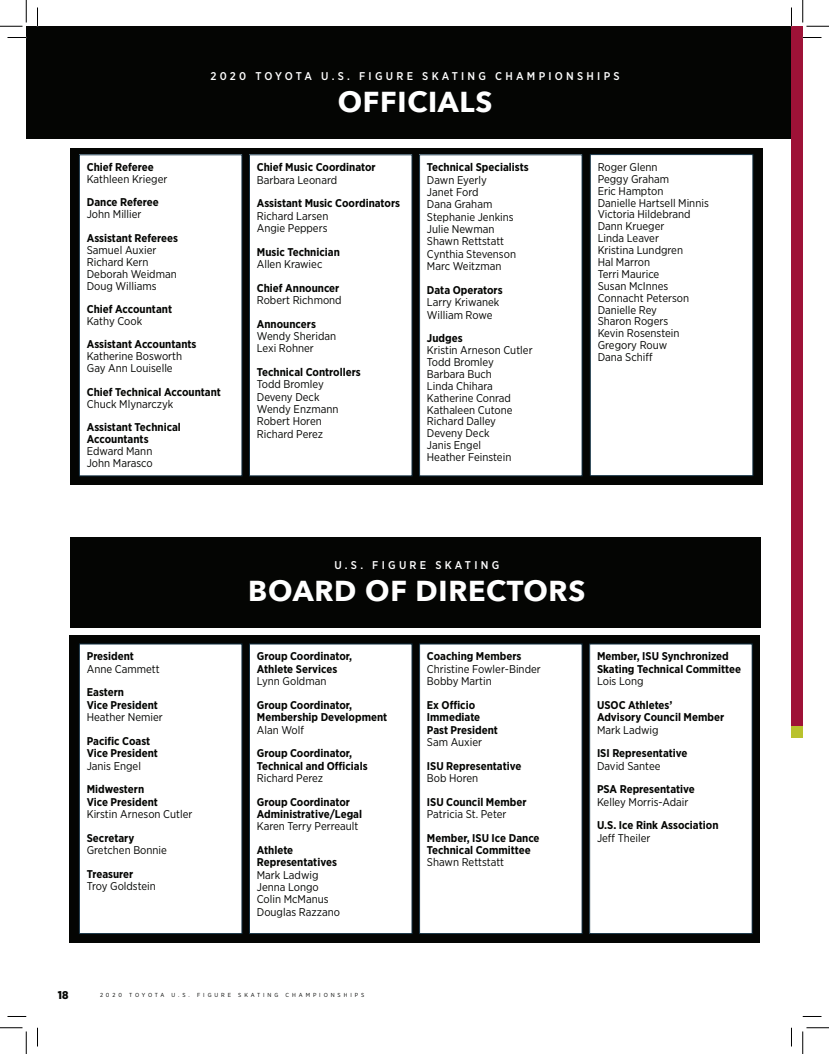
<style>
.page{position:relative;width:829px;height:1054px;background:#fff}
.page>*{position:absolute;margin:0;border:0;box-sizing:border-box;transform-origin:0 0}
.t1{font:700 28.75px "Avenir Next";letter-spacing:.025em;color:#fff}
.t2{font:11.25px/11.9px "Gotham Narrow";color:#040503}
.t3{font:700 11.25px/12.4px "Gotham Narrow";color:#040503}
.t4{font:500 11.25px "Gotham Narrow";letter-spacing:.29em;color:#fff}
.t5{font:900 11.25px "Gotham Narrow";color:#040503}
.t6{font:5.88px "Gotham Narrow";letter-spacing:.5em;color:#040503}
</style>
<div class="page">
<div style="left:26px;top:26px;width:765px;height:113px;background:#040503"></div>
<div style="left:70px;top:148px;width:692px;height:337px;background:#040503"></div>
<div style="left:79px;top:155px;width:163px;height:321px;background:#fff"></div>
<div style="left:79px;top:155px;width:163px;height:321px;border:1px solid #133042"></div>
<div style="left:249px;top:155px;width:163px;height:321px;background:#fff"></div>
<div style="left:249px;top:155px;width:163px;height:321px;border:1px solid #133042"></div>
<div style="left:419px;top:155px;width:163px;height:321px;background:#fff"></div>
<div style="left:419px;top:155px;width:163px;height:321px;border:1px solid #133042"></div>
<div style="left:70px;top:537px;width:690px;height:91px;background:#040503"></div>
<div style="left:70px;top:635px;width:690px;height:307px;background:#040503"></div>
<div style="left:79px;top:644px;width:163px;height:289px;background:#fff"></div>
<div style="left:79px;top:644px;width:163px;height:290px;border:1px solid #133042"></div>
<div style="left:249px;top:644px;width:163px;height:289px;background:#fff"></div>
<div style="left:249px;top:644px;width:163px;height:290px;border:1px solid #133042"></div>
<div style="left:419px;top:644px;width:163px;height:289px;background:#fff"></div>
<div style="left:419px;top:644px;width:163px;height:290px;border:1px solid #133042"></div>
<div style="left:589px;top:644px;width:163px;height:289px;background:#fff"></div>
<div style="left:589px;top:644px;width:163px;height:290px;border:1px solid #133042"></div>
<div style="left:590px;top:155px;width:163px;height:321px;background:#fff"></div>
<div style="left:590px;top:154px;width:163px;height:322px;border:1px solid #133042"></div>
<div style="left:791px;top:26px;width:11px;height:700px;background:#9e1237"></div>
<div style="left:791px;top:726px;width:11px;height:12px;background:#b9c22d"></div>
<svg style="left:8px;top:37px;width:18px;height:1px"></svg>
<svg style="left:802px;top:37px;width:19px;height:1px"></svg>
<svg style="left:8px;top:1016px;width:18px;height:1px"></svg>
<svg style="left:802px;top:1016px;width:19px;height:1px"></svg>
<svg style="left:37px;top:8px;width:1px;height:18px"></svg>
<svg style="left:37px;top:1028px;width:1px;height:18px"></svg>
<svg style="left:791px;top:8px;width:1px;height:18px"></svg>
<svg style="left:791px;top:1028px;width:1px;height:18px"></svg>
<svg style="left:0;top:0;width:27px;height:27px"></svg>
<svg style="left:0;top:1027px;width:27px;height:27px"></svg>
<svg style="left:802px;top:0;width:27px;height:27px"></svg>
<svg style="left:802px;top:1027px;width:27px;height:27px"></svg>
<p class="t4" style="left:210px;top:69px;width:411px">2020 TOYOTA U.S. FIGURE SKATING CHAMPIONSHIPS</p>
<h1 class="t1" style="left:338px;top:77px;width:156px">OFFICIALS</h1>
<p class="t3" style="left:87px;top:161px;width:68px">Chief Referee</p>
<p class="t2" style="left:87px;top:173px;width:82px">Kathleen Krieger</p>
<p class="t3" style="left:87px;top:196px;width:73px">Dance Referee</p>
<p class="t2" style="left:87px;top:208px;width:56px">John Millier</p>
<p class="t3" style="left:87px;top:231px;width:93px">Assistant Referees</p>
<p class="t2" style="left:87px;top:243px;width:91px">Samuel Auxier<br>Richard Kern<br>Deborah Weidman<br>Doug Williams</p>
<p class="t3" style="left:87px;top:303px;width:87px">Chief Accountant</p>
<p class="t2" style="left:87px;top:315px;width:57px">Kathy Cook</p>
<p class="t3" style="left:87px;top:338px;width:111px">Assistant Accountants</p>
<p class="t2" style="left:87px;top:350px;width:97px">Katherine Bosworth<br>Gay Ann Louiselle</p>
<p class="t3" style="left:87px;top:385px;width:136px">Chief Technical Accountant</p>
<p class="t2" style="left:87px;top:397px;width:88px">Chuck Mlynarczyk</p>
<p class="t3" style="left:87px;top:421px;width:96px;line-height:12px">Assistant Technical<br>Accountants</p>
<p class="t2" style="left:87px;top:444px;width:67px;line-height:12.4px">Edward Mann<br>John Marasco</p>
<p class="t3" style="left:257px;top:161px;width:120px">Chief Music Coordinator</p>
<p class="t2" style="left:257px;top:173px;width:82px">Barbara Leonard</p>
<p class="t3" style="left:257px;top:197px;width:145px">Assistant Music Coordinators</p>
<p class="t2" style="left:257px;top:209px;width:73px;line-height:12.4px">Richard Larsen<br>Angie Peppers</p>
<p class="t3" style="left:257px;top:245px;width:85px">Music Technician</p>
<p class="t2" style="left:257px;top:258px;width:67px">Allen Krawiec</p>
<p class="t3" style="left:257px;top:281px;width:84px">Chief Announcer</p>
<p class="t2" style="left:257px;top:294px;width:86px">Robert Richmond</p>
<p class="t3" style="left:257px;top:317px;width:61px">Announcers</p>
<p class="t2" style="left:257px;top:330px;width:81px;line-height:12.4px">Wendy Sheridan<br>Lexi Rohner</p>
<p class="t3" style="left:257px;top:366px;width:105px">Technical Controllers</p>
<p class="t2" style="left:257px;top:378px;width:83px;line-height:12.4px">Todd Bromley<br>Deveny Deck<br>Wendy Enzmann<br>Robert Horen<br>Richard Perez</p>
<p class="t3" style="left:427px;top:161px;width:103px">Technical Specialists</p>
<p class="t2" style="left:427px;top:173px;width:91px;line-height:12.4px">Dawn Eyerly<br>Janet Ford<br>Dana Graham<br>Stephanie Jenkins<br>Julie Newman<br>Shawn Rettstatt<br>Cynthia Stevenson<br>Marc Weitzman</p>
<p class="t3" style="left:427px;top:284px;width:77px">Data Operators</p>
<p class="t2" style="left:427px;top:296px;width:74px;line-height:12.4px">Larry Kriwanek<br>William Rowe</p>
<p class="t3" style="left:427px;top:332px;width:37px">Judges</p>
<p class="t2" style="left:427px;top:344px;width:107px">Kristin Arneson Cutler<br>Todd Bromley<br>Barbara Buch<br>Linda Chihara<br>Katherine Conrad<br>Kathaleen Cutone<br>Richard Dalley<br>Deveny Deck<br>Janis Engel<br>Heather Feinstein</p>
<p class="t2" style="left:598px;top:161px;width:113px">Roger Glenn<br>Peggy Graham<br>Eric Hampton<br>Danielle Hartsell Minnis<br>Victoria Hildebrand<br>Dann Krueger<br>Linda Leaver<br>Kristina Lundgren<br>Hal Marron<br>Terri Maurice<br>Susan McInnes<br>Connacht Peterson<br>Danielle Rey<br>Sharon Rogers<br>Kevin Rosenstein<br>Gregory Rouw<br>Dana Schiff</p>
<p class="t3" style="left:87px;top:650px;width:49px">President</p>
<p class="t2" style="left:87px;top:662px;width:74px">Anne Cammett</p>
<p class="t3" style="left:87px;top:686px;width:73px">Eastern<br>Vice President</p>
<p class="t2" style="left:87px;top:711px;width:78px">Heather Nemier</p>
<p class="t3" style="left:87px;top:734px;width:73px">Pacific Coast<br>Vice President</p>
<p class="t2" style="left:87px;top:759px;width:56px">Janis Engel</p>
<p class="t3" style="left:87px;top:783px;width:73px">Midwestern<br>Vice President</p>
<p class="t2" style="left:87px;top:808px;width:107px">Kirstin Arneson Cutler</p>
<p class="t3" style="left:87px;top:831px;width:49px">Secretary</p>
<p class="t2" style="left:87px;top:844px;width:82px">Gretchen Bonnie</p>
<p class="t3" style="left:87px;top:867px;width:48px">Treasurer</p>
<p class="t2" style="left:87px;top:880px;width:71px">Troy Goldstein</p>
<p class="t4" style="left:334px;top:558px;width:166px">U.S. FIGURE SKATING</p>
<h1 class="t1" style="left:248px;top:566px;width:339px">BOARD OF DIRECTORS</h1>
<p class="t3" style="left:257px;top:650px;width:97px">Group Coordinator,<br>Athlete Services</p>
<p class="t2" style="left:257px;top:675px;width:71px">Lynn Goldman</p>
<p class="t3" style="left:257px;top:698px;width:132px">Group Coordinator,<br>Membership Development</p>
<p class="t2" style="left:257px;top:723px;width:49px">Alan Wolf</p>
<p class="t3" style="left:257px;top:747px;width:112px">Group Coordinator,<br>Technical and Officials</p>
<p class="t2" style="left:257px;top:772px;width:68px">Richard Perez</p>
<p class="t3" style="left:257px;top:795px;width:107px">Group Coordinator<br>Administrative/Legal</p>
<p class="t2" style="left:257px;top:820px;width:103px">Karen Terry Perreault</p>
<p class="t3" style="left:257px;top:843px;width:82px">Athlete<br>Representatives</p>
<p class="t2" style="left:257px;top:868px;width:85px;line-height:12.4px">Mark Ladwig<br>Jenna Longo<br>Colin McManus<br>Douglas Razzano</p>
<p class="t3" style="left:427px;top:650px;width:96px">Coaching Members</p>
<p class="t2" style="left:427px;top:662px;width:115px;line-height:12.4px">Christine Fowler-Binder<br>Bobby Martin</p>
<p class="t3" style="left:427px;top:698px;width:72px">Ex Officio<br>Immediate<br>Past President</p>
<p class="t2" style="left:427px;top:736px;width:57px">Sam Auxier</p>
<p class="t3" style="left:427px;top:759px;width:96px">ISU Representative</p>
<p class="t2" style="left:427px;top:772px;width:53px">Bob Horen</p>
<p class="t3" style="left:427px;top:795px;width:101px">ISU Council Member</p>
<p class="t2" style="left:427px;top:808px;width:81px">Patricia St. Peter</p>
<p class="t3" style="left:427px;top:831px;width:114px">Member, ISU Ice Dance<br>Technical Committee</p>
<p class="t2" style="left:427px;top:856px;width:79px">Shawn Rettstatt</p>
<p class="t3" style="left:597px;top:650px;width:145px">Member, ISU Synchronized<br>Skating Technical Committee</p>
<p class="t2" style="left:597px;top:675px;width:48px">Lois Long</p>
<p class="t3" style="left:597px;top:698px;width:129px">USOC Athletes’<br>Advisory Council Member</p>
<p class="t2" style="left:597px;top:723px;width:63px">Mark Ladwig</p>
<p class="t3" style="left:597px;top:747px;width:92px">ISI Representative</p>
<p class="t2" style="left:597px;top:759px;width:65px">David Santee</p>
<p class="t3" style="left:597px;top:783px;width:99px">PSA Representative</p>
<p class="t2" style="left:597px;top:795px;width:93px">Kelley Morris-Adair</p>
<p class="t3" style="left:597px;top:819px;width:123px">U.S. Ice Rink Association</p>
<p class="t2" style="left:597px;top:831px;width:55px">Jeff Theiler</p>
<p class="t5" style="left:58px;top:987px;width:12px">18</p>
<p class="t6" style="left:100px;top:991px;width:266px">2020 TOYOTA U.S. FIGURE SKATING CHAMPIONSHIPS</p>
</div>
